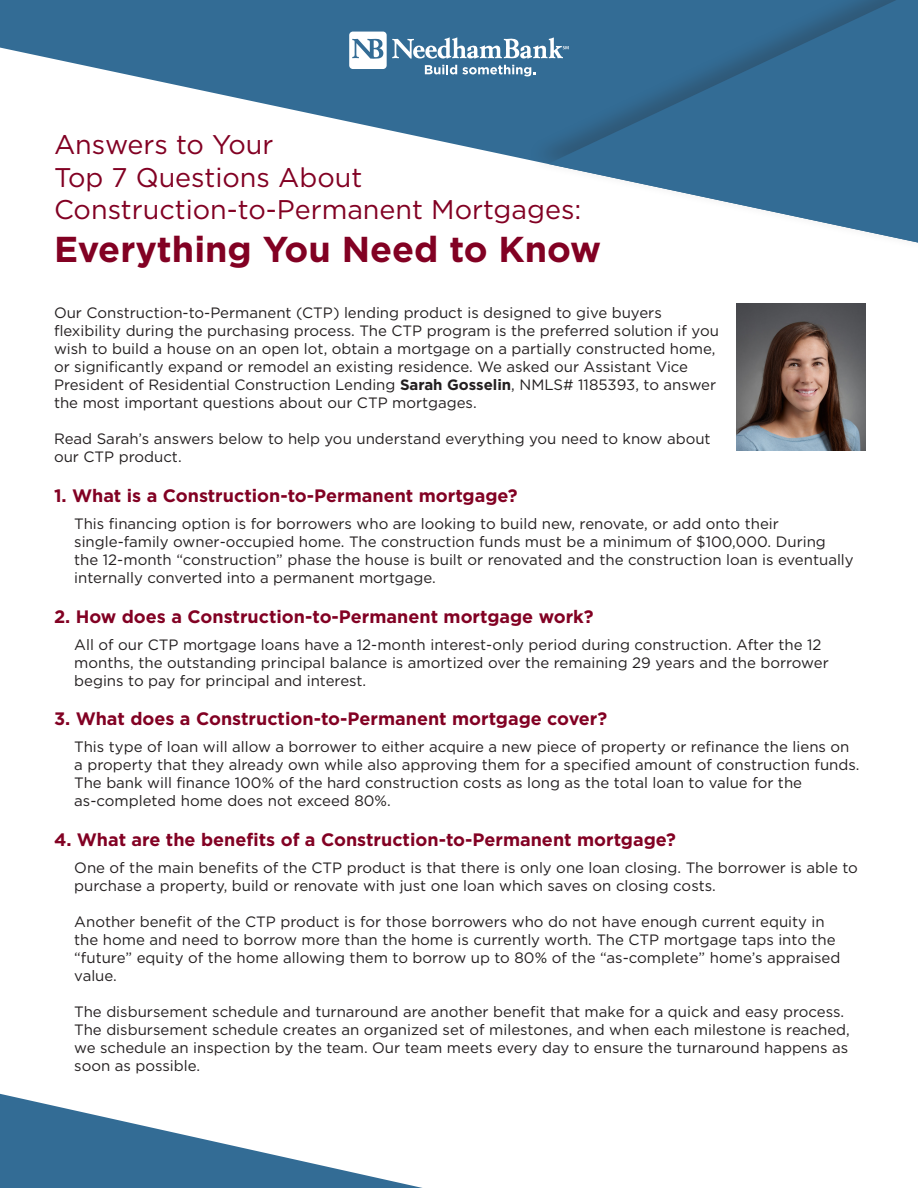
<style>
.page{position:relative;width:918px;height:1188px;background:#fff}
.page>*{position:absolute;margin:0;border:0;box-sizing:border-box;transform-origin:0 0}
.t1{font:700 36px "Gotham";color:#820123}
.t2{font:27px/32.4px "Gotham";color:#820123}
.t3{font:700 18px "Gotham";color:#820123}
.t4{font:15px/18px "Gotham";color:#231f20}
.s1{font-weight:700}
</style>
<div class="page">
<svg style="left:0;top:0;width:526px;height:160px;fill:#336c95"></svg>
<div style="left:526px;top:0;width:392px;height:251px;background:#231f20;opacity:.25"></div>
<svg style="left:548px;top:0;width:370px;height:243px;fill:#336c95"></svg>
<svg style="left:0;top:1094px;width:423px;height:94px"></svg>
<svg style="left:349px;top:32px;width:220px;height:44px"></svg>
<img style="left:737px;top:303px;width:128px;height:147px">
<h2 class="t2" style="left:54px;top:128px;width:529px">Answers to Your<br>Top 7 Questions About<br>Construction-to-Permanent Mortgages:</h2>
<h1 class="t1" style="left:54px;top:226px;width:549px">Everything You Need to Know</h1>
<p class="t4" style="left:54px;top:304px;width:666px">Our Construction-to-Permanent (CTP) lending product is designed to give buyers flexibility during the purchasing process. The CTP program is the preferred solution if you wish to build a house on an open lot, obtain a mortgage on a partially constructed home, or significantly expand or remodel an existing residence. We asked our Assistant Vice President of Residential Construction Lending <span class="s1">Sarah Gosselin</span>, NMLS# 1185393, to answer the most important questions about our CTP mortgages.</p>
<p class="t4" style="left:54px;top:430px;width:658px">Read Sarah’s answers below to help you understand everything you need to know about our CTP product.</p>
<p class="t3" style="left:54px;top:484px;width:465px">1. What is a Construction-to-Permanent mortgage?</p>
<p class="t4" style="left:74px;top:514px;width:781px">This financing option is for borrowers who are looking to build new, renovate, or add onto their single-family owner-occupied home. The construction funds must be a minimum of $100,000. During the 12-month “construction” phase the house is built or renovated and the construction loan is eventually internally converted into a permanent mortgage.</p>
<p class="t3" style="left:54px;top:604px;width:541px">2. How does a Construction-to-Permanent mortgage work?</p>
<p class="t4" style="left:74px;top:635px;width:756px">All of our CTP mortgage loans have a 12-month interest-only period during construction. After the 12 months, the outstanding principal balance is amortized over the remaining 29 years and the borrower begins to pay for principal and interest.</p>
<p class="t3" style="left:54px;top:707px;width:555px">3. What does a Construction-to-Permanent mortgage cover?</p>
<p class="t4" style="left:74px;top:738px;width:787px">This type of loan will allow a borrower to either acquire a new piece of property or refinance the liens on a property that they already own while also approving them for a specified amount of construction funds.<br>The bank will finance 100% of the hard construction costs as long as the total loan to value for the as-completed home does not exceed 80%.</p>
<p class="t3" style="left:54px;top:827px;width:623px">4. What are the benefits of a Construction-to-Permanent mortgage?</p>
<p class="t4" style="left:74px;top:858px;width:785px">One of the main benefits of the CTP product is that there is only one loan closing. The borrower is able to purchase a property, build or renovate with just one loan which saves on closing costs.</p>
<p class="t4" style="left:74px;top:912px;width:768px">Another benefit of the CTP product is for those borrowers who do not have enough current equity in the home and need to borrow more than the home is currently worth. The CTP mortgage taps into the “future” equity of the home allowing them to borrow up to 80% of the “as-complete” home’s appraised value.</p>
<p class="t4" style="left:74px;top:1002px;width:777px">The disbursement schedule and turnaround are another benefit that make for a quick and easy process.<br>The disbursement schedule creates an organized set of milestones, and when each milestone is reached, we schedule an inspection by the team. Our team meets every day to ensure the turnaround happens as soon as possible.</p>
</div>
